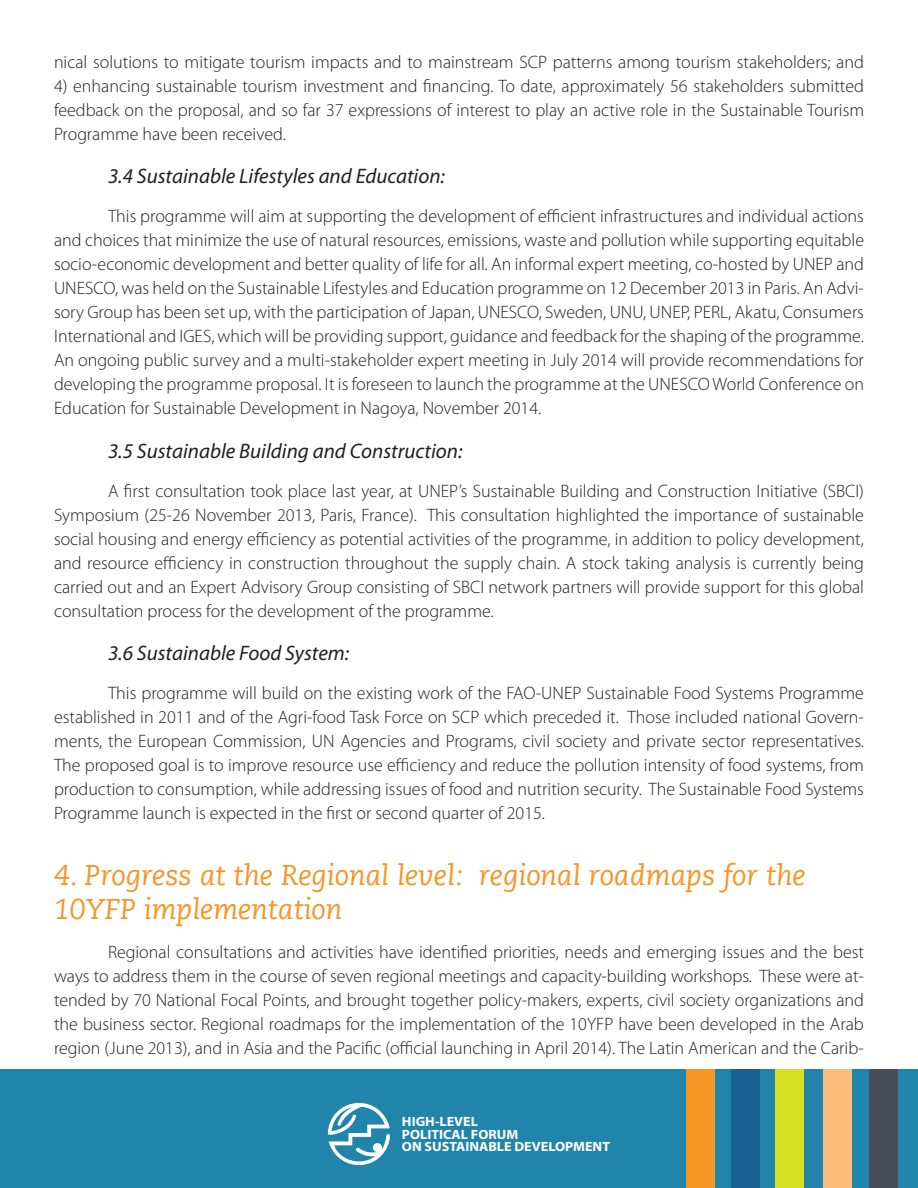
<style>
.page{position:relative;width:918px;height:1188px;background:#fff}
.page>*{position:absolute;margin:0;border:0;box-sizing:border-box;transform-origin:0 0}
.Title_1{font:italic 28.5px/34.2px "Caecilia LT Std";color:#f79525}
.Title_2{font:italic 21px "Myriad Pro";color:#231f20}
.Paragraph_Style_2{font:300 18px/24px "Myriad Pro";color:#231f20;text-align:justify}
.t1{font:700 13.5px/12.3px "Myriad Pro";color:#fff;scale:1.05 1}
</style>
<div class="page">
<div style="left:0;top:1070px;width:918px;height:118px;background:#2185ab"></div>
<div style="left:686px;top:1070px;width:28px;height:118px;background:#f79525"></div>
<div style="left:731px;top:1070px;width:28px;height:118px;background:#196192"></div>
<div style="left:775px;top:1070px;width:29px;height:118px;background:#d6df21"></div>
<div style="left:823px;top:1070px;width:29px;height:118px;background:#fcbd7b"></div>
<div style="left:870px;top:1070px;width:28px;height:118px;background:#474c57"></div>
<svg style="left:328px;top:1103px;width:62px;height:62px"></svg>
<p class="Paragraph_Style_2" style="left:54px;top:49px;width:811px">nical solutions to mitigate tourism impacts and to mainstream SCP patterns among tourism stakeholders; and</p>
<p class="Paragraph_Style_2" style="left:54px;top:73px;width:812px">4) enhancing sustainable tourism investment and financing. To date, approximately 56 stakeholders submitted feedback on the proposal, and so far 37 expressions of interest to play an active role in the Sustainable Tourism Programme have been received.</p>
<p class="Title_2" style="left:108px;top:163px;width:339px">3.4 Sustainable Lifestyles and Education:</p>
<p class="Paragraph_Style_2" style="left:54px;top:204px;width:812px;text-indent:54px">This programme will aim at supporting the development of efficient infrastructures and individual actions and choices that minimize the use of natural resources, emissions, waste and pollution while supporting equitable socio-economic development and better quality of life for all. An informal expert meeting, co-hosted by UNEP and UNESCO, was held on the Sustainable Lifestyles and Education programme on 12 December 2013 in Paris. An Advi&shy;sory Group has been set up, with the participation of Japan, UNESCO, Sweden, UNU, UNEP, PERL, Akatu, Consumers International and IGES, which will be providing support, guidance and feedback for the shaping of the programme.<br>An ongoing public survey and a multi-stakeholder expert meeting in July 2014 will provide recommendations for developing the programme proposal. It is foreseen to launch the programme at the UNESCO World Conference on Education for Sustainable Development in Nagoya, November 2014.</p>
<p class="Title_2" style="left:108px;top:437px;width:356px">3.5 Sustainable Building and Construction:</p>
<p class="Paragraph_Style_2" style="left:54px;top:478px;width:812px;text-indent:54px">A first consultation took place last year, at UNEP’s Sustainable Building and Construction Initiative (SBCI)<br>Symposium (25-26 November 2013, Paris, France). This consultation highlighted the importance of sustainable social housing and energy efficiency as potential activities of the programme, in addition to policy development, and resource efficiency in construction throughout the supply chain. A stock taking analysis is currently being carried out and an Expert Advisory Group consisting of SBCI network partners will provide support for this global consultation process for the development of the programme.</p>
<p class="Title_2" style="left:108px;top:640px;width:243px">3.6 Sustainable Food System:</p>
<p class="Paragraph_Style_2" style="left:54px;top:681px;width:812px;text-indent:54px">This programme will build on the existing work of the FAO-UNEP Sustainable Food Systems Programme established in 2011 and of the Agri-food Task Force on SCP which preceded it. Those included national Govern&shy;ments, the European Commission, UN Agencies and Programs, civil society and private sector representatives.<br>The proposed goal is to improve resource use efficiency and reduce the pollution intensity of food systems, from production to consumption, while addressing issues of food and nutrition security. The Sustainable Food Systems Programme launch is expected in the first or second quarter of 2015.</p>
<p class="Title_1" style="left:54px;top:858px;width:753px">4. Progress at the Regional level: regional roadmaps for the<br>10YFP implementation</p>
<p class="Paragraph_Style_2" style="left:54px;top:940px;width:812px;text-indent:54px">Regional consultations and activities have identified priorities, needs and emerging issues and the best ways to address them in the course of seven regional meetings and capacity-building workshops. These were at&shy;tended by 70 National Focal Points, and brought together policy-makers, experts, civil society organizations and the business sector. Regional roadmaps for the implementation of the 10YFP have been developed in the Arab region (June 2013), and in Asia and the Pacific (official launching in April 2014). The Latin American and the Carib-</p>
<p class="t1" style="left:402px;top:1115px;width:200px">HIGH-LEVEL<br>POLITICAL FORUM<br>ON SUSTAINABLE DEVELOPMENT</p>
</div>
